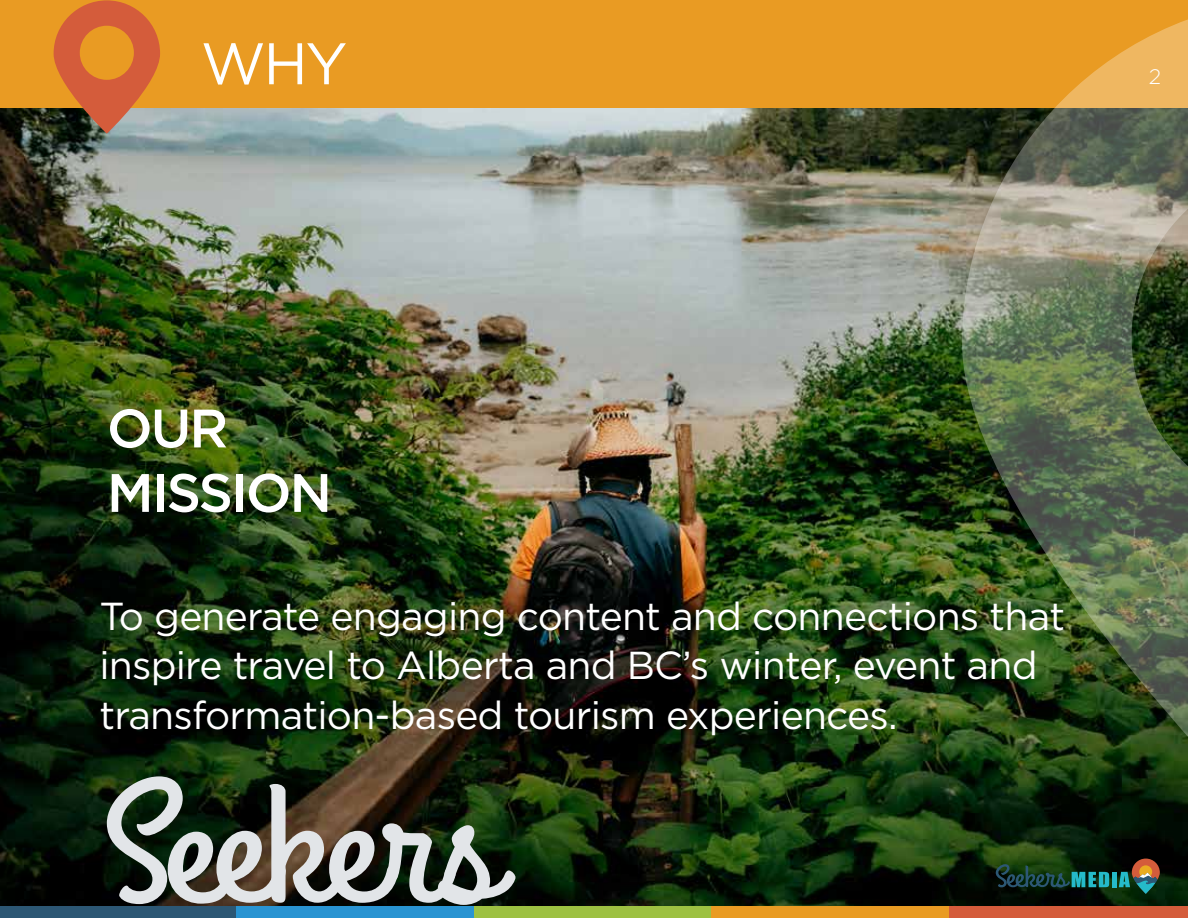
<style>
.page{position:relative;width:1188px;height:918px;background:#fff}
.page>*{position:absolute;margin:0;border:0;box-sizing:border-box;transform-origin:0 0}
.t1{font:58.65px "Gotham HTF";color:#fff}
.t2{font:500 54px/64.5px "Gotham HTF";letter-spacing:-.04em;color:#fff}
.t3{font:39px/49.5px "Gotham HTF";letter-spacing:-.02em;color:#fff}
.t4{font:300 21px "Gotham HTF";color:#fff}
</style>
<div class="page">
<img style="left:0;top:108px;width:1188px;height:798px">
<div style="left:0;top:0;width:1188px;height:108px;background:#e99b23"></div>
<div style="left:0;top:906px;width:237px;height:12px;background:#2c5774"></div>
<div style="left:237px;top:906px;width:237px;height:12px;background:#2994d2"></div>
<div style="left:474px;top:906px;width:238px;height:12px;background:#9dc142"></div>
<div style="left:712px;top:906px;width:237px;height:12px;background:#e99b23"></div>
<div style="left:949px;top:906px;width:239px;height:12px;background:#d45c3b"></div>
<svg style="left:107px;top:776px;width:409px;height:129px;background:#5f6358"></svg>
<svg style="left:996px;top:864px;width:113px;height:24px;background:#16483c"></svg>
<div style="left:1112px;top:872px;width:5px;height:15px;background:#25bac9"></div>
<svg style="left:1119px;top:862px;width:41px;height:32px"></svg>
<img style="left:962px;top:19px;width:226px;height:843px">
<svg style="left:54px;top:0;width:106px;height:134px"></svg>
<h1 class="t1" style="left:201px;top:31px;width:148px">WHY</h1>
<p class="t4" style="left:1149px;top:66px;width:14px">2</p>
<h2 class="t2" style="left:107px;top:395px;width:227px">OU R<br>M ISSION</h2>
<p class="t3" style="left:99px;top:591px;width:967px">To generate engaging content and connections that inspire travel to Alberta and BC’s winter, event and transformation-based tourism experiences.</p>
</div>
